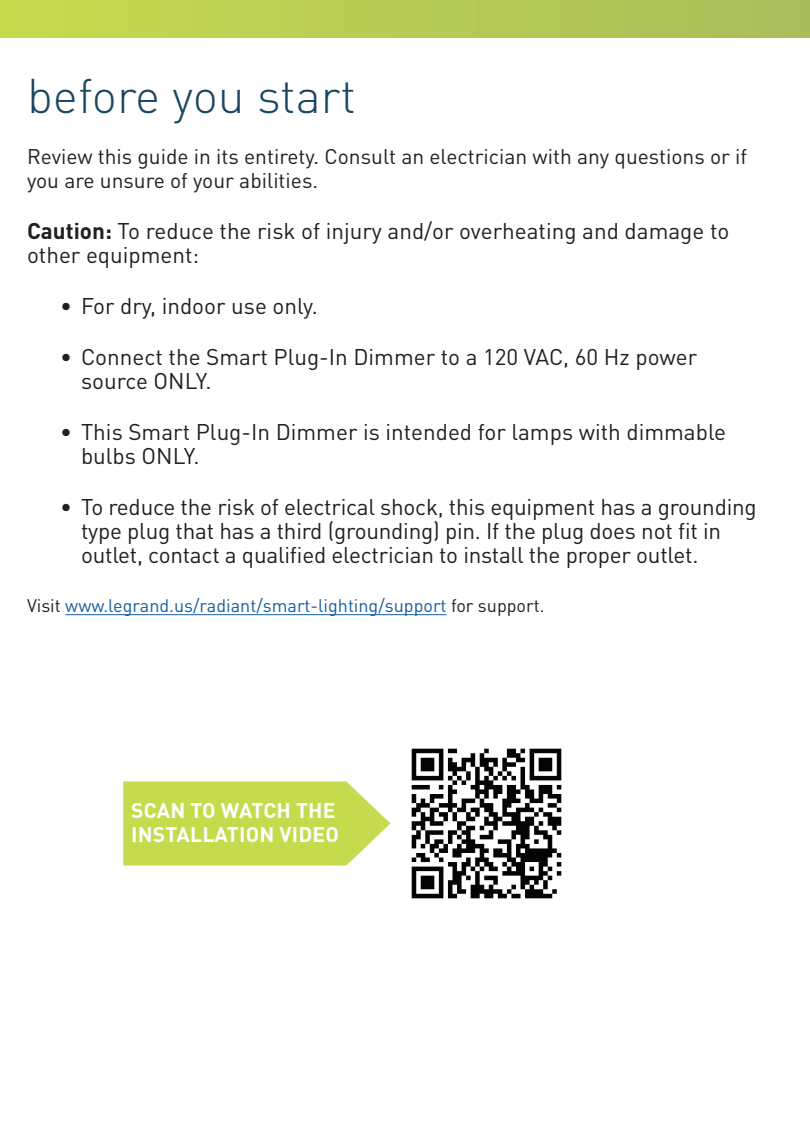
<style>
.page{position:relative;width:810px;height:1134px;background:#fff}
.page>*{position:absolute;margin:0;border:0;box-sizing:border-box;transform-origin:0 0}
.t1{font:300 48px "DIN Pro";color:#1b4660}
.t2{font:22.5px/24px "DIN Pro";letter-spacing:-.01em;color:#231f20}
.t3{font:21px/24px "DIN Pro";color:#231f20}
.t4{font:700 21px/24px "DIN Pro";letter-spacing:.01em;color:#fff}
.t5{font:18px "DIN Pro";color:#175d9e}
.s1{font-weight:700}
.s2{color:#231f20}
</style>
<div class="page">
<div style="left:0;top:0;width:810px;height:38px;background:linear-gradient(to right,#c7db4e,#a9bd5b)"></div>
<hr style="left:65px;top:614px;width:382px;height:1px;background:#175d9e">
<img style="left:390px;top:748px;width:172px;height:151px">
<svg style="left:123px;top:781px;width:267px;height:85px;background:#cbdd5e"></svg>
<h1 class="t1" style="left:27px;top:63px;width:331px">before you start</h1>
<p class="t3" style="left:27px;top:144px;width:722px">Review this guide in its entirety. Consult an electrician with any questions or if you are unsure of your abilities.</p>
<p class="t2" style="left:27px;top:218px;width:704px"><span class="s1">Caution:</span> To reduce the risk of injury and/or overheating and damage to other equipment:</p>
<p class="t2" style="left:60px;top:293px;width:259px">• For dry, indoor use only.</p>
<p class="t2" style="left:81px;top:344px;width:618px;text-indent:-21px">• Connect the Smart Plug-In Dimmer to a 120 VAC, 60 Hz power source ONLY.</p>
<p class="t2" style="left:81px;top:419px;width:647px;text-indent:-21px">• This Smart Plug-In Dimmer is intended for lamps with dimmable bulbs ONLY.</p>
<p class="t2" style="left:81px;top:494px;width:677px;text-indent:-21px">• To reduce the risk of electrical shock, this equipment has a grounding type plug that has a third (grounding) pin. If the plug does not fit in outlet, contact a qualified electrician to install the proper outlet.</p>
<p class="t5" style="left:27px;top:594px;width:519px"><span class="s2">Visit</span> www.legrand.us/radiant/smart-lighting/support <span class="s2">for support.</span></p>
<p class="t4" style="left:131px;top:798px;width:209px">SCAN TO WATCH THE<br>INSTALLATION VIDEO</p>
</div>
